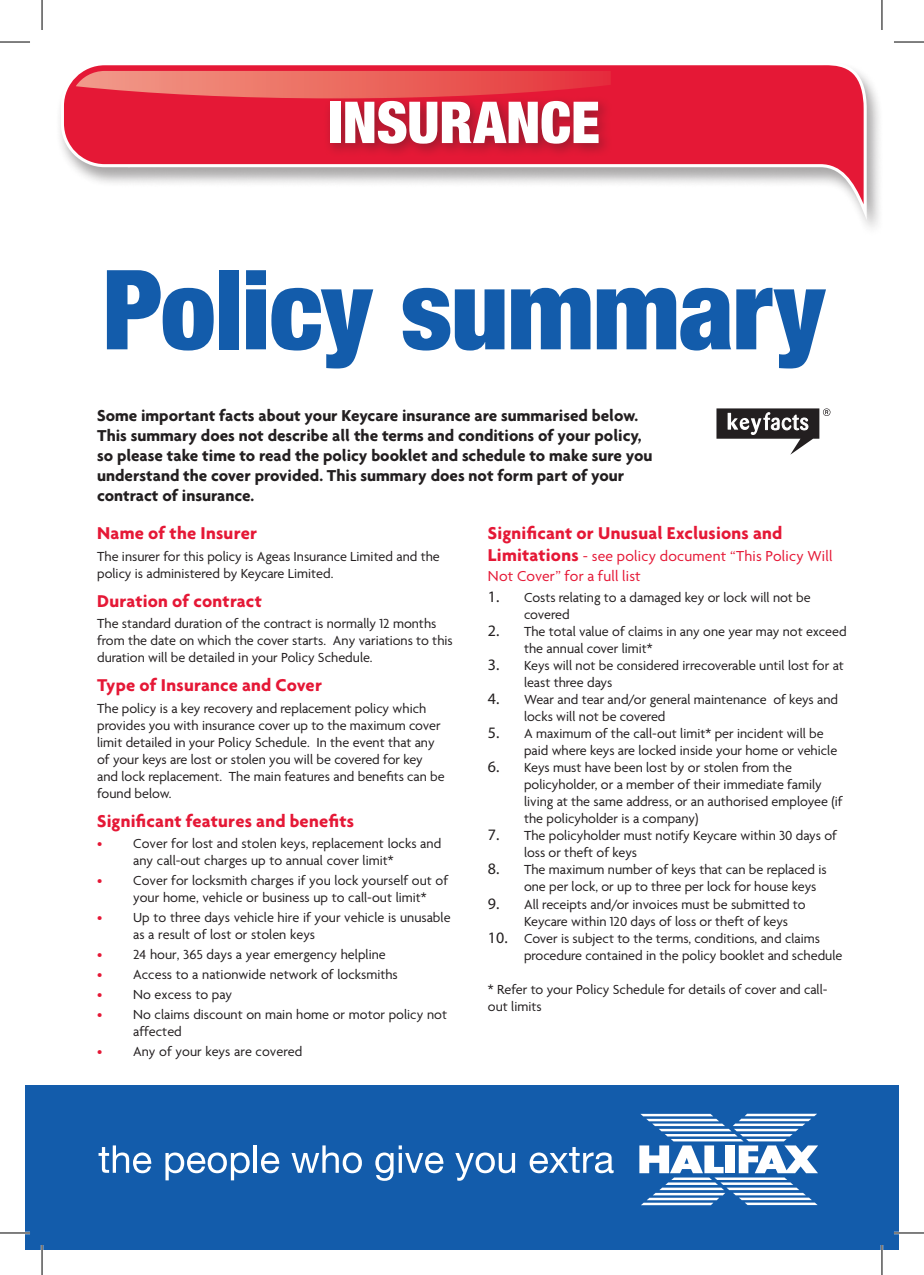
<style>
.page{position:relative;width:924px;height:1275px;background:#fff}
.page>*{position:absolute;margin:0;border:0;box-sizing:border-box;transform-origin:0 0}
.t1{font:900 condensed 110.8px "Helvetica Neue";letter-spacing:-.01em;color:#135cab}
.t2{font:900 condensed 57.8px "Helvetica Neue";color:#fff}
.t3{font:700 18.4px "Agenda";letter-spacing:.015em;color:#e51836}
.t4{font:700 17px/19.8px "Agenda";color:#231f20}
.t5{font:15.6px/19.8px "Agenda";letter-spacing:.01em;color:#e51836}
.t6{font:14.2px/17px "Agenda";color:#231f20}
.s1{color:#e51836}
.s2{font-weight:700;font-size:18.4px}
.s3{font-family:"Myriad Pro";font-size:16px}
</style>
<div class="page">
<div style="left:56px;top:61px;width:827px;height:179px;background:#231f20;opacity:.4"></div>
<svg style="left:61px;top:62px;width:805px;height:158px"></svg>
<svg style="left:76px;top:71px;width:534px;height:27px;background:#ea605c"></svg>
<div style="left:25px;top:1085px;width:873px;height:165px;background:#135cab"></div>
<div style="left:322px;top:95px;width:291px;height:64px;background:#231f20;opacity:.4"></div>
<svg style="left:716px;top:408px;width:114px;height:47px"></svg>
<svg style="left:639px;top:1113px;width:178px;height:92px"></svg>
<svg style="left:98px;top:1145px;width:53px;height:28px"></svg>
<svg style="left:165px;top:1152px;width:84px;height:28px"></svg>
<hr style="left:253px;top:1145px;width:4px;height:27px;background:#fff">
<svg style="left:261px;top:1152px;width:18px;height:21px"></svg>
<svg style="left:291px;top:1145px;width:71px;height:28px"></svg>
<svg style="left:375px;top:1145px;width:68px;height:35px"></svg>
<svg style="left:455px;top:1152px;width:60px;height:28px"></svg>
<svg style="left:529px;top:1147px;width:84px;height:26px"></svg>
<hr style="left:0;top:1231px;width:30px;height:3px;background:#fff">
<hr style="left:893px;top:1231px;width:30px;height:3px;background:#fff">
<hr style="left:41px;top:1245px;width:2px;height:30px;background:#fff">
<hr style="left:880px;top:1245px;width:2px;height:30px;background:#fff">
<hr style="left:0;top:42px;width:30px;height:1px;background:#000">
<hr style="left:893px;top:42px;width:30px;height:1px;background:#000">
<hr style="left:0;top:1232px;width:30px;height:1px;background:#000">
<hr style="left:893px;top:1232px;width:30px;height:1px;background:#000">
<hr style="left:42px;top:0;width:1px;height:30px;background:#000">
<hr style="left:42px;top:1245px;width:1px;height:30px;background:#000">
<hr style="left:881px;top:0;width:1px;height:30px;background:#000">
<hr style="left:881px;top:1245px;width:1px;height:30px;background:#000">
<h2 class="t2" style="left:327px;top:75px;width:273px">INSURANCE</h2>
<h1 class="t1" style="left:103px;top:219px;width:723px">Policy summary</h1>
<p class="t4" style="left:97px;top:405px;width:556px">Some important facts about your Keycare insurance are summarised below.<br>This summary does not describe all the terms and conditions of your policy, so please take time to read the policy booklet and schedule to make sure you understand the cover provided. This summary does not form part of your contract of insurance.</p>
<p class="t3" style="left:97px;top:522px;width:161px">Name of the Insurer</p>
<p class="t6" style="left:97px;top:547px;width:344px">The insurer for this policy is Ageas Insurance Limited and the policy is administered by Keycare Limited.</p>
<p class="t3" style="left:97px;top:590px;width:166px">Duration of contract</p>
<p class="t6" style="left:97px;top:614px;width:357px">The standard duration of the contract is normally 12 months from the date on which the cover starts. Any variations to this duration will be detailed in your Policy Schedule.</p>
<p class="t3" style="left:97px;top:674px;width:226px">Type of Insurance and Cover</p>
<p class="t6" style="left:97px;top:699px;width:349px">The policy is a key recovery and replacement policy which provides you with insurance cover up to the maximum cover limit detailed in your Policy Schedule. In the event that any of your keys are lost or stolen you will be covered for key and lock replacement. The main features and benefits can be found below.</p>
<p class="t3" style="left:97px;top:810px;width:258px">Significant features and benefits</p>
<p class="t6" style="left:133px;top:835px;width:309px;text-indent:-36px"><span class="s1">•</span> Cover for lost and stolen keys, replacement locks and any call-out charges up to annual cover limit*</p>
<p class="t6" style="left:133px;top:871px;width:316px;text-indent:-36px"><span class="s1">•</span> Cover for locksmith charges if you lock yourself out of your home, vehicle or business up to call-out limit*</p>
<p class="t6" style="left:133px;top:908px;width:319px;text-indent:-36px"><span class="s1">•</span> Up to three days vehicle hire if your vehicle is unusable as a result of lost or stolen keys</p>
<p class="t6" style="left:97px;top:945px;width:290px"><span class="s1">•</span> 24 hour, 365 days a year emergency helpline</p>
<p class="t6" style="left:97px;top:965px;width:302px"><span class="s1">•</span> Access to a nationwide network of locksmiths</p>
<p class="t6" style="left:97px;top:985px;width:136px"><span class="s1">•</span> No excess to pay</p>
<p class="t6" style="left:133px;top:1005px;width:315px;text-indent:-36px"><span class="s1">•</span> No claims discount on main home or motor policy not affected</p>
<p class="t6" style="left:97px;top:1042px;width:207px"><span class="s1">•</span> Any of your keys are covered</p>
<p class="t3" style="left:487px;top:522px;width:296px">Significant or Unusual Exclusions and</p>
<p class="t5" style="left:487px;top:545px;width:346px"><span class="s2">Limitations</span> - see policy document “This Policy Will<br>Not Cover” for a full list</p>
<p class="t6" style="left:523px;top:588px;width:288px;text-indent:-36px"><span class="s3">1.</span> Costs relating to a damaged key or lock will not be covered</p>
<p class="t6" style="left:523px;top:622px;width:324px;text-indent:-36px"><span class="s3">2.</span> The total value of claims in any one year may not exceed the annual cover limit*</p>
<p class="t6" style="left:523px;top:656px;width:321px;text-indent:-36px"><span class="s3">3.</span> Keys will not be considered irrecoverable until lost for at least three days</p>
<p class="t6" style="left:523px;top:690px;width:315px;text-indent:-36px"><span class="s3">4.</span> Wear and tear and/or general maintenance of keys and locks will not be covered</p>
<p class="t6" style="left:523px;top:724px;width:314px;text-indent:-36px"><span class="s3">5.</span> A maximum of the call-out limit* per incident will be paid where keys are locked inside your home or vehicle</p>
<p class="t6" style="left:523px;top:759px;width:320px;text-indent:-36px"><span class="s3">6.</span> Keys must have been lost by or stolen from the policyholder, or a member of their immediate family living at the same address, or an authorised employee (if the policyholder is a company)</p>
<p class="t6" style="left:523px;top:827px;width:314px;text-indent:-36px"><span class="s3">7.</span> The policyholder must notify Keycare within 30 days of loss or theft of keys</p>
<p class="t6" style="left:523px;top:861px;width:304px;text-indent:-36px"><span class="s3">8.</span> The maximum number of keys that can be replaced is one per lock, or up to three per lock for house keys</p>
<p class="t6" style="left:523px;top:895px;width:283px;text-indent:-36px"><span class="s3">9.</span> All receipts and/or invoices must be submitted to<br>Keycare within 120 days of loss or theft of keys</p>
<p class="t6" style="left:523px;top:929px;width:320px;text-indent:-36px"><span class="s3">10.</span> Cover is subject to the terms, conditions, and claims procedure contained in the policy booklet and schedule</p>
<p class="t6" style="left:487px;top:980px;width:341px">* Refer to your Policy Schedule for details of cover and call&shy;out limits</p>
</div>
